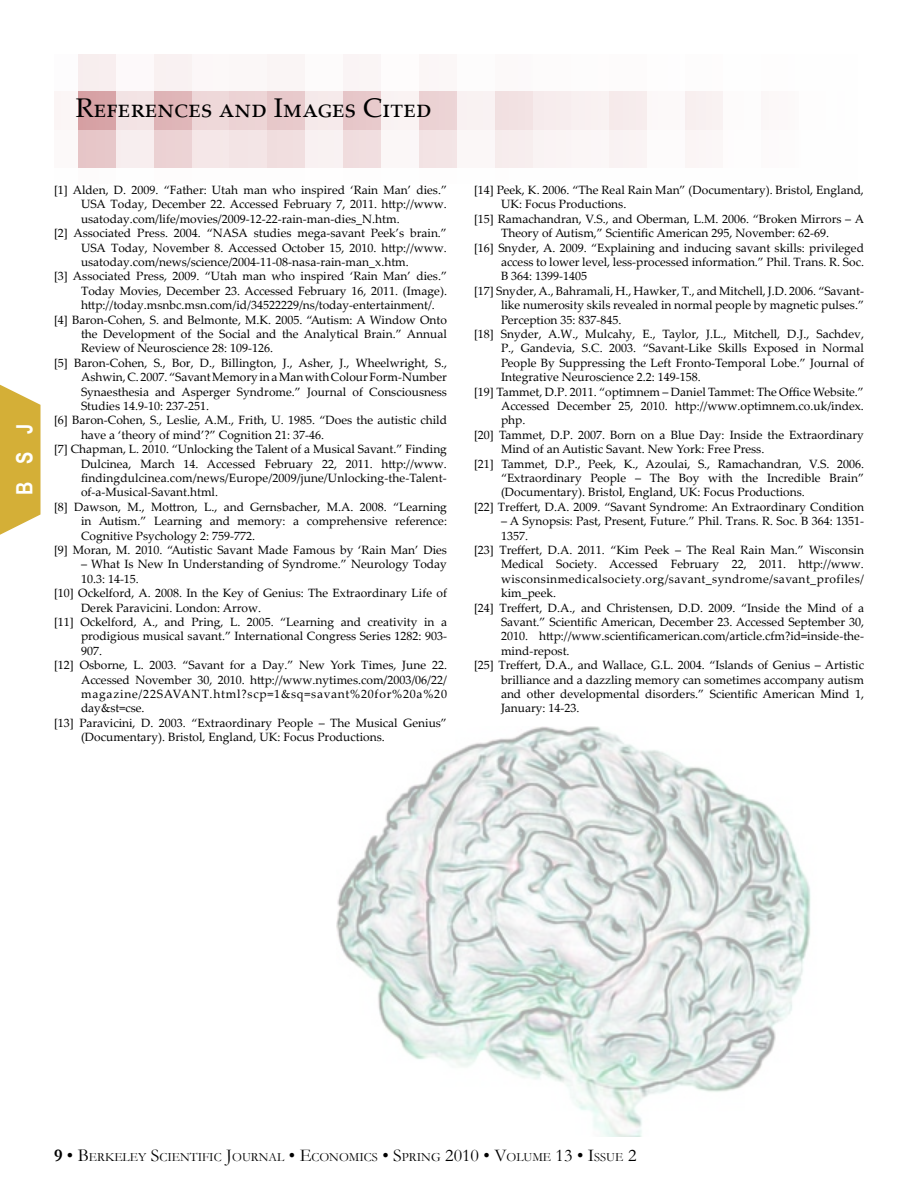
<style>
.page{position:relative;width:918px;height:1188px;background:#fff}
.page>*{position:absolute;margin:0;border:0;box-sizing:border-box;transform-origin:0 0}
.t1{font:27px "Palatino Linotype";color:#000}
.t2{font:700 22.5px "Arial Narrow";color:#fffffe}
.t3{font:12.6px "Garamond";color:#000}
.t4{font:12px "Palatino Linotype";color:#000}
.t5{font:12px "Palatino Linotype";letter-spacing:.035em;color:#000}
.t6{font:12px "Palatino Linotype";letter-spacing:.065em;color:#000}
.s1{font-weight:700;font-size:18px}
.s2{font-size:18px}
</style>
<div class="page">
<svg style="left:0;top:384px;width:40px;height:151px"></svg>
<img style="left:336px;top:726px;width:475px;height:411px">
<img style="left:78px;top:54px;width:645px;height:114px">
<h1 class="t1" style="left:76px;top:89px;width:357px">References and Images Cited</h1>
<h2 class="t2" style="left:8px;top:495px;width:73px;rotate:-90deg">BSJ</h2>
<p class="t4" style="left:54px;top:181px;width:395px">[1] Alden, D. 2009. “Father: Utah man who inspired ‘Rain Man’ dies.”</p>
<p class="t4" style="left:81px;top:196px;width:367px">USA Today, December 22. Accessed February 7, 2011. http://www.</p>
<p class="t4" style="left:81px;top:210px;width:320px">usatoday.com/life/movies/2009-12-22-rain-man-dies_N.htm.</p>
<p class="t4" style="left:54px;top:225px;width:394px">[2] Associated Press. 2004. “NASA studies mega-savant Peek’s brain.”</p>
<p class="t4" style="left:81px;top:239px;width:367px">USA Today, November 8. Accessed October 15, 2010. http://www.</p>
<p class="t4" style="left:81px;top:253px;width:329px">usatoday.com/news/science/2004-11-08-nasa-rain-man_x.htm.</p>
<p class="t4" style="left:54px;top:268px;width:395px">[3] Associated Press, 2009. “Utah man who inspired ‘Rain Man’ dies.”</p>
<p class="t4" style="left:81px;top:282px;width:368px">Today Movies, December 23. Accessed February 16, 2011. (Image).</p>
<p class="t4" style="left:81px;top:297px;width:355px">http://today.msnbc.msn.com/id/34522229/ns/today-entertainment/.</p>
<p class="t4" style="left:54px;top:311px;width:394px">[4] Baron-Cohen, S. and Belmonte, M.K. 2005. “Autism: A Window Onto</p>
<p class="t4" style="left:81px;top:325px;width:368px">the Development of the Social and the Analytical Brain.” Annual</p>
<p class="t4" style="left:81px;top:340px;width:194px">Review of Neuroscience 28: 109-126.</p>
<p class="t4" style="left:54px;top:354px;width:395px">[5] Baron-Cohen, S., Bor, D., Billington, J., Asher, J., Wheelwright, S.,</p>
<p class="t4" style="left:81px;top:369px;width:368px">Ashwin, C. 2007. “Savant Memory in a Man with Colour Form-Number</p>
<p class="t4" style="left:81px;top:383px;width:368px">Synaesthesia and Asperger Syndrome.” Journal of Consciousness</p>
<p class="t4" style="left:81px;top:397px;width:130px">Studies 14.9-10: 237-251.</p>
<p class="t4" style="left:54px;top:412px;width:395px">[6] Baron-Cohen, S., Leslie, A.M., Frith, U. 1985. “Does the autistic child</p>
<p class="t4" style="left:81px;top:426px;width:245px">have a ‘theory of mind’?” Cognition 21: 37-46.</p>
<p class="t4" style="left:54px;top:441px;width:394px">[7] Chapman, L. 2010. “Unlocking the Talent of a Musical Savant.” Finding</p>
<p class="t4" style="left:81px;top:455px;width:367px">Dulcinea, March 14. Accessed February 22, 2011. http://www.</p>
<p class="t4" style="left:81px;top:469px;width:367px">findingdulcinea.com/news/Europe/2009/june/Unlocking-the-Talent-</p>
<p class="t4" style="left:81px;top:484px;width:139px">of-a-Musical-Savant.html.</p>
<p class="t4" style="left:54px;top:498px;width:395px">[8] Dawson, M., Mottron, L., and Gernsbacher, M.A. 2008. “Learning</p>
<p class="t4" style="left:81px;top:513px;width:368px">in Autism.” Learning and memory: a comprehensive reference:</p>
<p class="t4" style="left:81px;top:527px;width:176px">Cognitive Psychology 2: 759-772.</p>
<p class="t4" style="left:54px;top:541px;width:395px">[9] Moran, M. 2010. “Autistic Savant Made Famous by ‘Rain Man’ Dies</p>
<p class="t4" style="left:81px;top:556px;width:368px">– What Is New In Understanding of Syndrome.” Neurology Today</p>
<p class="t4" style="left:81px;top:570px;width:59px">10.3: 14-15.</p>
<p class="t4" style="left:54px;top:585px;width:395px">[10] Ockelford, A. 2008. In the Key of Genius: The Extraordinary Life of</p>
<p class="t4" style="left:81px;top:599px;width:182px">Derek Paravicini. London: Arrow.</p>
<p class="t4" style="left:54px;top:613px;width:395px">[11] Ockelford, A., and Pring, L. 2005. “Learning and creativity in a</p>
<p class="t4" style="left:81px;top:628px;width:368px">prodigious musical savant.” International Congress Series 1282: 903-</p>
<p class="t4" style="left:81px;top:642px;width:22px">907.</p>
<p class="t4" style="left:54px;top:657px;width:394px">[12] Osborne, L. 2003. “Savant for a Day.” New York Times, June 22.</p>
<p class="t4" style="left:81px;top:671px;width:367px">Accessed November 30, 2010. http://www.nytimes.com/2003/06/22/</p>
<p class="t6" style="left:81px;top:685px;width:368px">magazine/22SAVANT.html?scp=1&amp;sq=savant%20for%20a%20</p>
<p class="t4" style="left:81px;top:700px;width:65px">day&amp;st=cse.</p>
<p class="t4" style="left:54px;top:714px;width:394px">[13] Paravicini, D. 2003. “Extraordinary People – The Musical Genius”</p>
<p class="t4" style="left:81px;top:729px;width:305px">(Documentary). Bristol, England, UK: Focus Productions.</p>
<p class="t4" style="left:474px;top:181px;width:391px">[14] Peek, K. 2006. “The Real Rain Man” (Documentary). Bristol, England,</p>
<p class="t4" style="left:501px;top:196px;width:127px">UK: Focus Productions.</p>
<p class="t4" style="left:474px;top:210px;width:392px">[15] Ramachandran, V.S., and Oberman, L.M. 2006. “Broken Mirrors – A</p>
<p class="t4" style="left:501px;top:225px;width:330px">Theory of Autism,” Scientific American 295, November: 62-69.</p>
<p class="t4" style="left:474px;top:239px;width:392px">[16] Snyder, A. 2009. “Explaining and inducing savant skills: privileged</p>
<p class="t4" style="left:501px;top:253px;width:365px">access to lower level, less-processed information.” Phil. Trans. R. Soc.</p>
<p class="t4" style="left:501px;top:268px;width:88px">B 364: 1399-1405</p>
<p class="t4" style="left:474px;top:282px;width:391px">[17] Snyder, A., Bahramali, H., Hawker, T., and Mitchell, J.D. 2006. “Savant-</p>
<p class="t4" style="left:501px;top:297px;width:365px">like numerosity skils revealed in normal people by magnetic pulses.”</p>
<p class="t4" style="left:501px;top:311px;width:122px">Perception 35: 837-845.</p>
<p class="t4" style="left:474px;top:325px;width:392px">[18] Snyder, A.W., Mulcahy, E., Taylor, J.L., Mitchell, D.J., Sachdev,</p>
<p class="t4" style="left:501px;top:340px;width:365px">P., Gandevia, S.C. 2003. “Savant-Like Skills Exposed in Normal</p>
<p class="t4" style="left:501px;top:354px;width:365px">People By Suppressing the Left Fronto-Temporal Lobe.” Journal of</p>
<p class="t4" style="left:501px;top:369px;width:201px">Integrative Neuroscience 2.2: 149-158.</p>
<p class="t4" style="left:474px;top:383px;width:391px">[19] Tammet, D.P. 2011. “optimnem – Daniel Tammet: The Office Website.”</p>
<p class="t4" style="left:501px;top:397px;width:364px">Accessed December 25, 2010. http://www.optimnem.co.uk/index.</p>
<p class="t4" style="left:501px;top:412px;width:26px">php.</p>
<p class="t4" style="left:474px;top:426px;width:392px">[20] Tammet, D.P. 2007. Born on a Blue Day: Inside the Extraordinary</p>
<p class="t4" style="left:501px;top:441px;width:265px">Mind of an Autistic Savant. New York: Free Press.</p>
<p class="t4" style="left:474px;top:455px;width:392px">[21] Tammet, D.P., Peek, K., Azoulai, S., Ramachandran, V.S. 2006.</p>
<p class="t4" style="left:501px;top:469px;width:365px">“Extraordinary People – The Boy with the Incredible Brain”</p>
<p class="t4" style="left:501px;top:484px;width:305px">(Documentary). Bristol, England, UK: Focus Productions.</p>
<p class="t4" style="left:474px;top:498px;width:392px">[22] Treffert, D.A. 2009. “Savant Syndrome: An Extraordinary Condition</p>
<p class="t4" style="left:501px;top:513px;width:364px">– A Synopsis: Past, Present, Future.” Phil. Trans. R. Soc. B 364: 1351-</p>
<p class="t4" style="left:501px;top:527px;width:28px">1357.</p>
<p class="t4" style="left:474px;top:541px;width:392px">[23] Treffert, D.A. 2011. “Kim Peek – The Real Rain Man.” Wisconsin</p>
<p class="t4" style="left:501px;top:556px;width:364px">Medical Society. Accessed February 22, 2011. http://www.</p>
<p class="t5" style="left:501px;top:570px;width:365px">wisconsinmedicalsociety.org/savant_syndrome/savant_profiles/</p>
<p class="t4" style="left:501px;top:585px;width:57px">kim_peek.</p>
<p class="t4" style="left:474px;top:599px;width:391px">[24] Treffert, D.A., and Christensen, D.D. 2009. “Inside the Mind of a</p>
<p class="t4" style="left:501px;top:613px;width:365px">Savant.” Scientific American, December 23. Accessed September 30,</p>
<p class="t4" style="left:501px;top:628px;width:365px">2010. http://www.scientificamerican.com/article.cfm?id=inside-the-</p>
<p class="t4" style="left:501px;top:642px;width:70px">mind-repost.</p>
<p class="t4" style="left:474px;top:657px;width:392px">[25] Treffert, D.A., and Wallace, G.L. 2004. “Islands of Genius – Artistic</p>
<p class="t4" style="left:501px;top:671px;width:365px">brilliance and a dazzling memory can sometimes accompany autism</p>
<p class="t4" style="left:501px;top:685px;width:365px">and other developmental disorders.” Scientific American Mind 1,</p>
<p class="t4" style="left:501px;top:700px;width:80px">January: 14-23.</p>
<p class="t3" style="left:54px;top:1149px;width:584px"><span class="s1">9</span> <span class="s2">• B</span>ERKELEY <span class="s2">S</span>CIENTIFIC <span class="s2">J</span>OURNAL <span class="s2">• E</span>CONOMICS <span class="s2">• S</span>PRING <span class="s2">2010 • V</span>OLUME <span class="s2">13 • I</span>SSUE <span class="s2">2</span></p>
</div>
